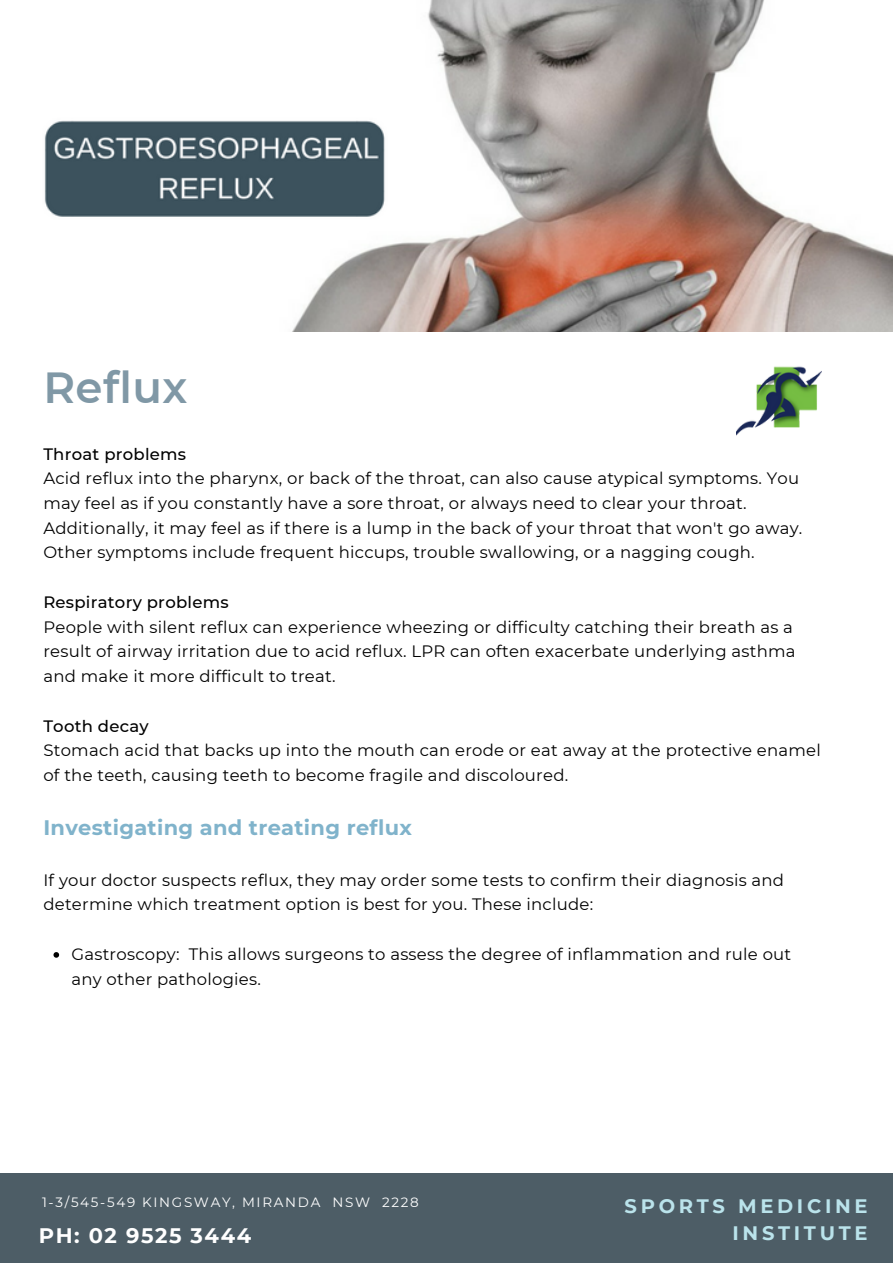
<style>
.page{position:relative;width:893px;height:1264px;background:#fff}
.page>*{position:absolute;margin:0;border:0;box-sizing:border-box;transform-origin:0 0}
.t1{font:600 43.5px "Montserrat";letter-spacing:.01em;color:#8098a6}
.t2{font:700 21px "Montserrat";letter-spacing:.015em;color:#80b3cb}
.t3{font:700 21px "Montserrat";letter-spacing:.075em;color:#fff}
.t4{font:700 19.5px/27px "Montserrat";letter-spacing:.19em;color:#bae3eb;text-align:right}
.t5{font:16.5px/24.8px "Montserrat";letter-spacing:.015em;color:#000}
.t6{font:500 16.5px "Montserrat";letter-spacing:.015em;color:#000}
.t7{font:13.5px "Montserrat";letter-spacing:.125em;color:#fff}
</style>
<div class="page">
<img style="left:44px;top:0;width:848px;height:331px">
<div style="left:0;top:1173px;width:892px;height:89px;background:#4d5d66"></div>
<svg style="left:53px;top:952px;width:6px;height:5px"></svg>
<img style="left:736px;top:366px;width:85px;height:70px">
<h1 class="t1" style="left:43px;top:360px;width:146px">Reflux</h1>
<p class="t6" style="left:43px;top:443px;width:144px">Throat problems</p>
<p class="t5" style="left:43px;top:466px;width:760px">Acid reflux into the pharynx, or back of the throat, can also cause atypical symptoms. You may feel as if you constantly have a sore throat, or always need to clear your throat.<br>Additionally, it may feel as if there is a lump in the back of your throat that won't go away.<br>Other symptoms include frequent hiccups, trouble swallowing, or a nagging cough.</p>
<p class="t6" style="left:43px;top:592px;width:187px">Respiratory problems</p>
<p class="t5" style="left:43px;top:614px;width:753px">People with silent reflux can experience wheezing or difficulty catching their breath as a result of airway irritation due to acid reflux. LPR can often exacerbate underlying asthma and make it more difficult to treat.</p>
<p class="t6" style="left:43px;top:715px;width:107px">Tooth decay</p>
<p class="t5" style="left:43px;top:738px;width:778px">Stomach acid that backs up into the mouth can erode or eat away at the protective enamel of the teeth, causing teeth to become fragile and discoloured.</p>
<p class="t2" style="left:43px;top:814px;width:370px">Investigating and treating reflux</p>
<p class="t5" style="left:43px;top:867px;width:742px">If your doctor suspects reflux, they may order some tests to confirm their diagnosis and determine which treatment option is best for you. These include:</p>
<p class="t5" style="left:71px;top:941px;width:721px">Gastroscopy: This allows surgeons to assess the degree of inflammation and rule out any other pathologies.</p>
<p class="t7" style="left:42px;top:1193px;width:378px">1-3/545-549 KINGSWAY, MIRANDA NSW 2228</p>
<p class="t3" style="left:39px;top:1222px;width:214px">PH: 02 9525 3444</p>
<p class="t4" style="left:624px;top:1192px;width:244px">SPORTS MEDICINE<br>INSTITUTE</p>
</div>
